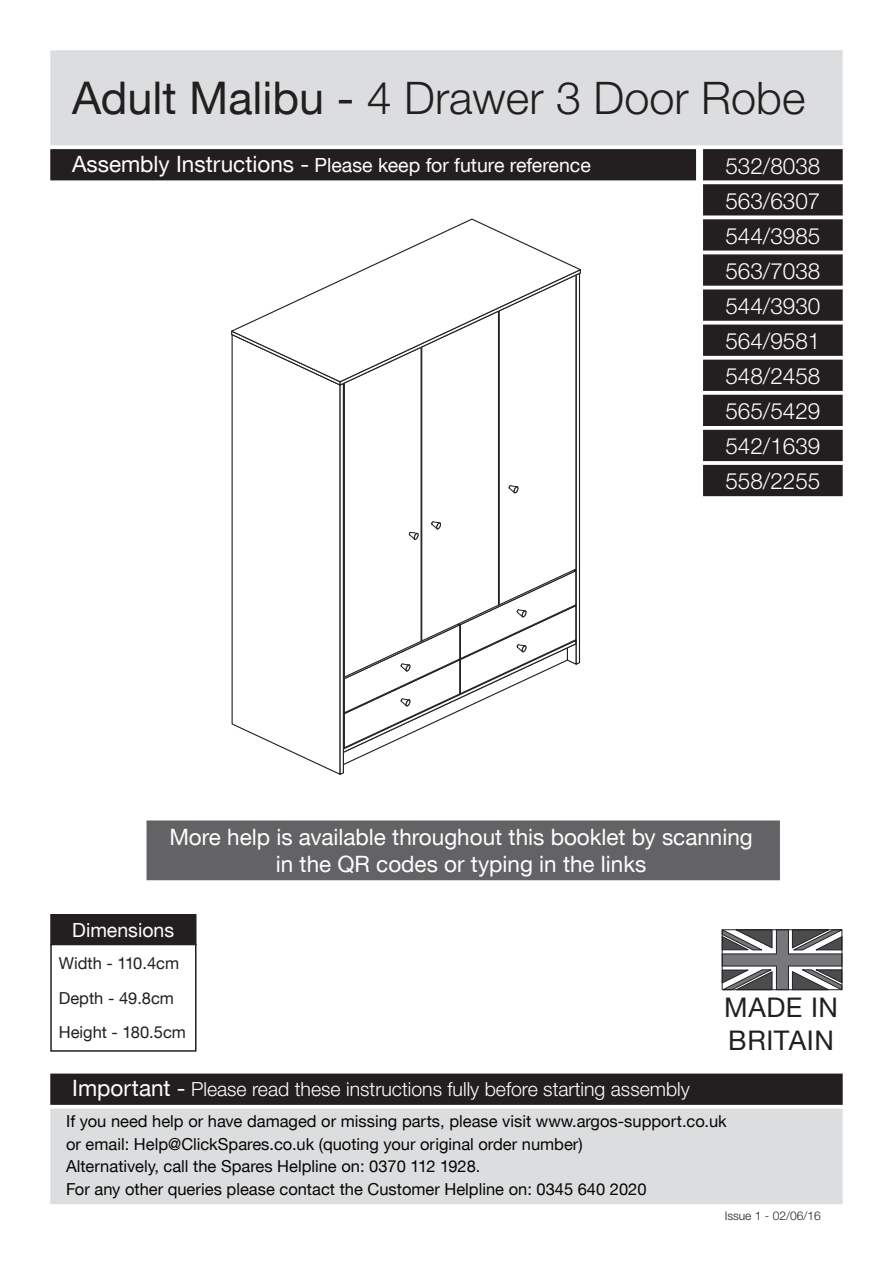
<style>
.page{position:relative;width:893px;height:1263px;background:#fff}
.page>*{position:absolute;margin:0;border:0;box-sizing:border-box;transform-origin:0 0}
.t1{font:300 45px "Helvetica Neue CE";color:#231f20}
.t2{font:27px/32.4px "Helvetica Neue CE";letter-spacing:.02em;color:#231f20}
.t3{font:22.5px/27px "Helvetica Neue CE";color:#fff;text-align:center}
.t4{font:300 22.5px/35.1px "Helvetica Neue CE";color:#fff;text-align:justify}
.t5{font:300 19.5px "Helvetica Neue CE";color:#fff}
.t6{font:19.5px "Helvetica Neue CE";color:#fff}
.t7{font:16.5px/22.5px "Helvetica Neue CE";color:#050504}
.t8{font:16.5px/34.2px "Helvetica Neue CE";color:#231f20}
.t9{font:300 12px "Helvetica Neue CE";color:#231f20}
.s1{font-weight:400}
.s2{font-size:22.5px}
.s3{font-weight:400;font-size:22.5px}
</style>
<div class="page">
<div style="left:50px;top:50px;width:793px;height:95px;background:#dcdddf"></div>
<div style="left:50px;top:149px;width:646px;height:31px;background:#231f20;border:2px solid #231f20"></div>
<div style="left:703px;top:149px;width:140px;height:31px;background:#231f20;border:2px solid #231f20"></div>
<div style="left:703px;top:219px;width:140px;height:32px;background:#231f20;border:2px solid #231f20"></div>
<div style="left:703px;top:254px;width:140px;height:32px;background:#231f20;border:2px solid #231f20"></div>
<div style="left:703px;top:289px;width:140px;height:32px;background:#231f20;border:2px solid #231f20"></div>
<div style="left:703px;top:184px;width:140px;height:31px;background:#231f20;border:2px solid #231f20"></div>
<div style="left:703px;top:325px;width:140px;height:31px;background:#231f20;border:2px solid #231f20"></div>
<div style="left:703px;top:395px;width:140px;height:31px;background:#231f20"></div>
<div style="left:703px;top:430px;width:140px;height:31px;background:#231f20"></div>
<div style="left:703px;top:465px;width:140px;height:31px;background:#231f20"></div>
<div style="left:703px;top:360px;width:140px;height:31px;background:#231f20;border:2px solid #231f20"></div>
<div style="left:50px;top:914px;width:146px;height:31px;background:#231f20"></div>
<div style="left:50px;top:944px;width:146px;height:108px;background:#fff;border:2px solid #231f20"></div>
<div style="left:50px;top:1073px;width:793px;height:32px;background:#231f20;border:2px solid #231f20"></div>
<div style="left:50px;top:1109px;width:793px;height:95px;background:#dcdddf"></div>
<svg style="left:724px;top:931px;width:116px;height:57px"></svg>
<div style="left:722px;top:929px;width:120px;height:61px;border:1px solid #231f20"></div>
<div style="left:147px;top:820px;width:633px;height:60px;background:#636366;border:2px solid #636366"></div>
<svg style="left:231px;top:383px;width:350px;height:392px"></svg>
<svg style="left:231px;top:218px;width:350px;height:165px"></svg>
<h1 class="t1" style="left:72px;top:71px;width:735px"><span class="s1">Adult Malibu -</span> 4 Drawer 3 Door Robe</h1>
<p class="t6" style="left:72px;top:153px;width:520px"><span class="s2">Assembly Instructions -</span> Please keep for future reference</p>
<h3 class="t4" style="left:725px;top:148px;width:97px">532/8038</h3>
<h3 class="t4" style="left:725px;top:183px;width:97px">563/6307</h3>
<h3 class="t4" style="left:725px;top:218px;width:97px">544/3985<br>563/7038<br>544/3930</h3>
<h3 class="t4" style="left:725px;top:323px;width:97px">564/9581</h3>
<h3 class="t4" style="left:725px;top:358px;width:97px">548/2458</h3>
<h3 class="t4" style="left:725px;top:394px;width:97px">565/5429<br>542/1639<br>558/2255</h3>
<h3 class="t3" style="left:169px;top:823px;width:585px">More help is available throughout this booklet by scanning in the QR codes or typing in the links</h3>
<p class="t6" style="left:72px;top:918px;width:103px">Dimensions</p>
<p class="t8" style="left:59px;top:946px;width:129px">Width - 110.4cm<br>Depth - 49.8cm<br>Height - 180.5cm</p>
<p class="t5" style="left:72px;top:1077px;width:619px"><span class="s3">Important -</span> Please read these instructions fully before starting assembly</p>
<h2 class="t2" style="left:724px;top:992px;width:115px">MADE IN<br>BRITAIN</h2>
<p class="t7" style="left:66px;top:1110px;width:662px">If you need help or have damaged or missing parts, please visit www.argos-support.co.uk or email: Help@ClickSpares.co.uk (quoting your original order number)<br>Alternatively, call the Spares Helpline on: 0370 112 1928.<br>For any other queries please contact the Customer Helpline on: 0345 640 2020</p>
<p class="t9" style="left:725px;top:1209px;width:98px">Issue 1 - 02/06/16</p>
</div>
